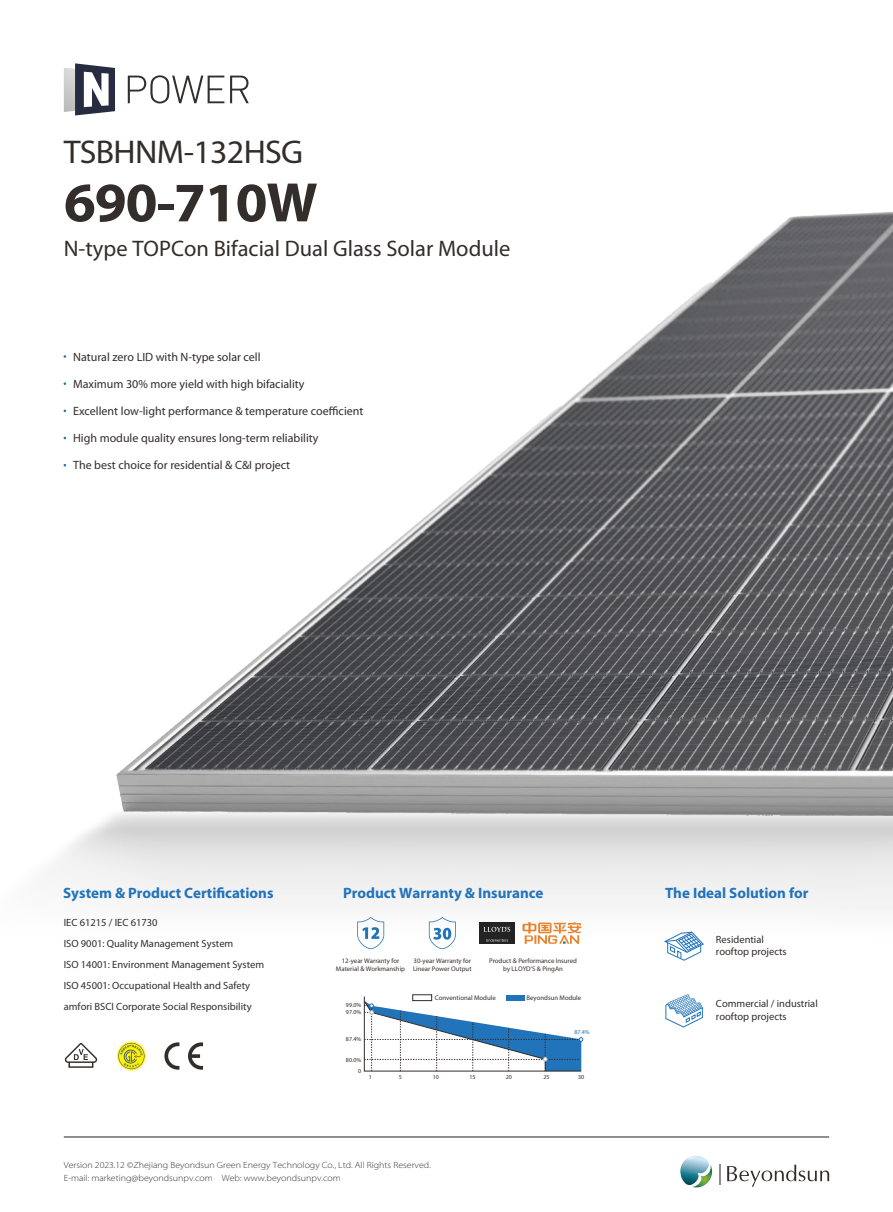
<style>
.page{position:relative;width:893px;height:1212px;background:#fff}
.page>*{position:absolute;margin:0;border:0;box-sizing:border-box;transform-origin:0 0}
.t1{font:700 55.95px "Myriad Pro";letter-spacing:-.02em;color:#332d2b}
.t2{font:33px "Myriad Pro";letter-spacing:-.02em;color:#332d2b}
.t3{font:22.5px "Myriad Pro";color:#332d2b}
.t4{font:700 15px "Myriad Pro";color:#2173ba}
.t5{font:12px "Myriad Pro";color:#332d2b}
.t6{font:10.5px/21px "Myriad Pro";color:#332d2b}
.t7{font:300 semi-expanded 9px/13.5px "Myriad Pro";color:#332d2b}
.t8{font:6.75px/8.1px "Myriad Pro";color:#332d2b;text-align:center}
.t9{font:6px "Myriad Pro";color:#332d2b}
.t10{font:6px "Myriad Pro";color:#2173ba}
</style>
<div class="page">
<img style="left:116px;top:212px;width:777px;height:598px">
<img style="left:56px;top:810px;width:837px;height:134px">
<svg style="left:164px;top:1042px;width:15px;height:28px"></svg>
<svg style="left:188px;top:1042px;width:15px;height:28px"></svg>
<svg style="left:116px;top:1041px;width:31px;height:30px"></svg>
<div style="left:413px;top:994px;width:19px;height:7px;border:1px solid #332d2b"></div>
<div style="left:505px;top:995px;width:19px;height:6px;background:#2173ba"></div>
<svg style="left:364px;top:996px;width:219px;height:75px"></svg>
<svg style="left:357px;top:917px;width:27px;height:32px"></svg>
<svg style="left:429px;top:917px;width:27px;height:32px"></svg>
<svg style="left:680px;top:1156px;width:33px;height:32px"></svg>
<hr style="left:719px;top:1164px;width:2px;height:21px;background:#8d8d8d">
<svg style="left:727px;top:1164px;width:102px;height:23px"></svg>
<hr style="left:64px;top:1136px;width:765px;height:1px;background:#232323">
<svg style="left:65px;top:1043px;width:32px;height:25px"></svg>
<svg style="left:64px;top:63px;width:51px;height:52px"></svg>
<svg style="left:128px;top:75px;width:96px;height:28px"></svg>
<svg style="left:230px;top:76px;width:19px;height:27px"></svg>
<div style="left:479px;top:937px;width:36px;height:7px;background:#232323"></div>
<svg style="left:486px;top:939px;width:22px;height:3px"></svg>
<div style="left:479px;top:922px;width:36px;height:14px;background:#232323"></div>
<svg style="left:484px;top:927px;width:26px;height:5px"></svg>
<svg style="left:522px;top:922px;width:59px;height:22px"></svg>
<svg style="left:665px;top:932px;width:38px;height:28px"></svg>
<svg style="left:665px;top:994px;width:38px;height:33px"></svg>
<h2 class="t2" style="left:64px;top:134px;width:241px">TSBHNM-132HSG</h2>
<h1 class="t1" style="left:64px;top:171px;width:255px">690-710W</h1>
<h3 class="t3" style="left:64px;top:236px;width:448px">N-type TOPCon Bifacial Dual Glass Solar Module</h3>
<p class="t5" style="left:73px;top:350px;width:189px">Natural zero LID with N-type solar cell</p>
<p class="t5" style="left:73px;top:377px;width:233px">Maximum 30% more yield with high bifaciality</p>
<p class="t5" style="left:73px;top:404px;width:292px">Excellent low-light performance &amp; temperature coefficient</p>
<p class="t5" style="left:73px;top:431px;width:247px">High module quality ensures long-term reliability</p>
<p class="t5" style="left:73px;top:458px;width:219px">The best choice for residential &amp; C&amp;I project</p>
<h3 class="t4" style="left:63px;top:884px;width:212px">System &amp; Product Certifications</h3>
<h3 class="t4" style="left:343px;top:884px;width:202px">Product Warranty &amp; Insurance</h3>
<p class="t6" style="left:64px;top:912px;width:202px">IEC 61215 / IEC 61730<br>ISO 9001: Quality Management System<br>ISO 14001: Environment Management System ISO 45001: Occupational Health and Safety amfori BSCI Corporate Social Responsibility</p>
<p class="t8" style="left:336px;top:956px;width:71px">12-year Warranty for<br>Material &amp; Workmanship</p>
<p class="t8" style="left:413px;top:956px;width:60px;text-align:left">30-year Warranty for<br>Linear Power Output</p>
<p class="t8" style="left:489px;top:956px;width:89px">Product &amp; Performance Insured by LLOYD'S &amp; PingAn</p>
<p class="t8" style="left:435px;top:993px;width:62px">Conventional Module</p>
<p class="t8" style="left:527px;top:993px;width:56px">Beyondsun Module</p>
<p class="t10" style="left:574px;top:1029px;width:17px">87.4%</p>
<p class="t9" style="left:346px;top:1002px;width:17px">99.0%</p>
<p class="t9" style="left:346px;top:1008px;width:17px">97.0%</p>
<p class="t9" style="left:346px;top:1035px;width:17px">87.4%</p>
<p class="t9" style="left:346px;top:1057px;width:17px">80.0%</p>
<p class="t9" style="left:358px;top:1068px;width:5px">0</p>
<p class="t9" style="left:369px;top:1074px;width:5px">1</p>
<p class="t9" style="left:399px;top:1074px;width:5px">5</p>
<p class="t9" style="left:433px;top:1074px;width:8px">10</p>
<p class="t9" style="left:469px;top:1074px;width:8px">15</p>
<p class="t9" style="left:506px;top:1074px;width:8px">20</p>
<p class="t9" style="left:543px;top:1074px;width:8px">25</p>
<p class="t9" style="left:578px;top:1074px;width:8px">30</p>
<p class="t7" style="left:64px;top:1158px;width:369px">Version 2023.12 ©Zhejiang Beyondsun Green Energy Technology Co., Ltd. All Rights Reserved.<br>E-mail: marketing@beyondsunpv.com Web: www.beyondsunpv.com</p>
<h3 class="t4" style="left:665px;top:884px;width:145px">The Ideal Solution for</h3>
<p class="t6" style="left:716px;top:933px;width:72px;line-height:12.6px">Residential rooftop projects</p>
<p class="t6" style="left:716px;top:997px;width:103px;line-height:12.6px">Commercial / industrial rooftop projects</p>
</div>
